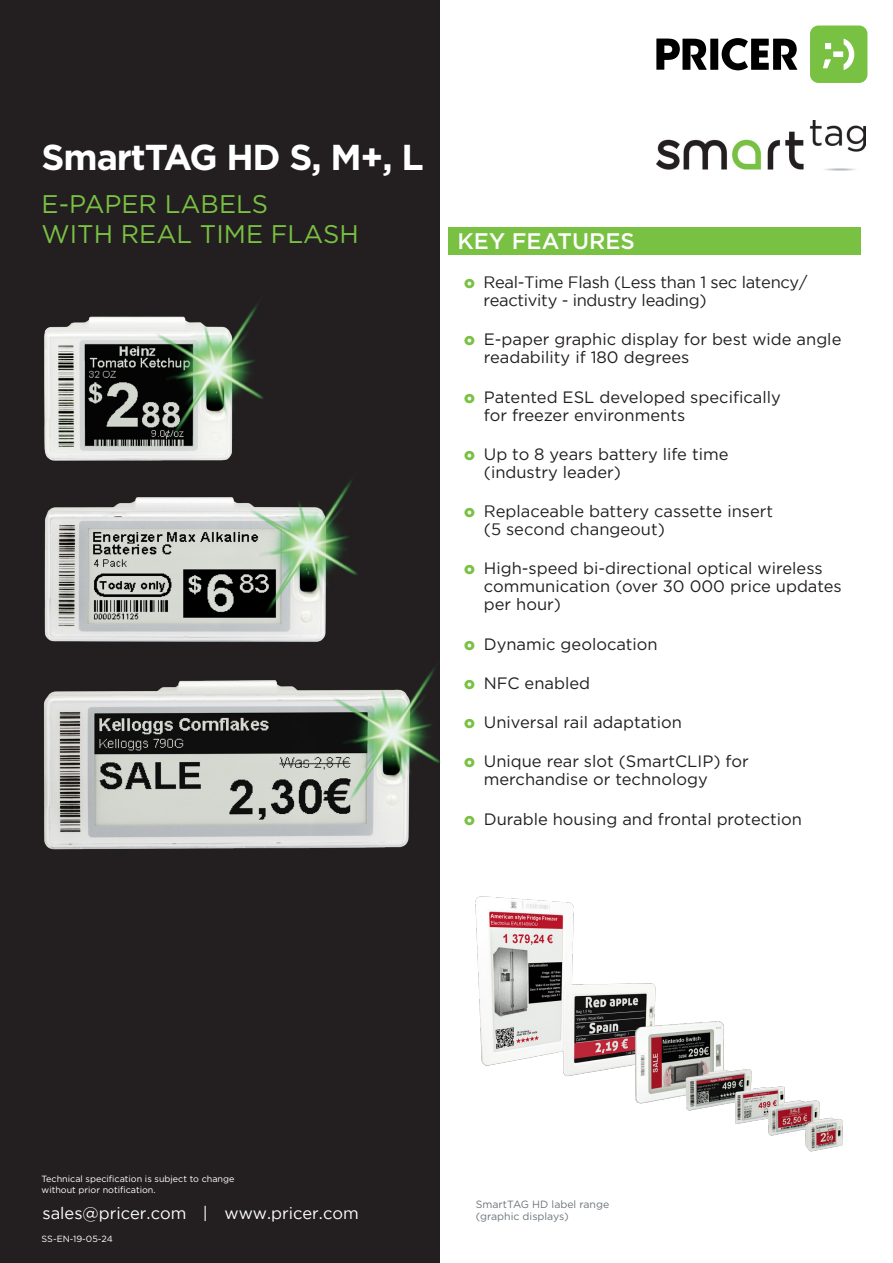
<style>
.page{position:relative;width:893px;height:1263px;background:#fff}
.page>*{position:absolute;margin:0;border:0;box-sizing:border-box;transform-origin:0 0}
.titre_vert{font:700 36px "Gotham";letter-spacing:-.03em;color:#fff}
.titre_vert-2{font:25.5px/30px "Gotham";color:#79c142}
.t1{font:500 22.5px "Gotham";color:#fff}
.t2{font:16.5px/18px "Gotham";color:#231f20}
.t3{font:16.5px/18px "Gotham";letter-spacing:-.02em;color:#231f20}
.t4{font:16.5px/18px "Gotham";color:#231f20}
.t5{font:16.5px "Gotham";color:#fff}
.t6{font:10.5px/12.6px "Gotham";color:#6d757a}
.t7{font:9px/10.8px "Gotham";color:#fff}
.s1{font-weight:900;color:#79c142}
</style>
<div class="page">
<div style="left:0;top:0;width:440px;height:1263px;background:#231f20"></div>
<svg style="left:810px;top:26px;width:57px;height:57px;background:#88c757"></svg>
<svg style="left:656px;top:39px;width:51px;height:31px"></svg>
<div style="left:710px;top:39px;width:8px;height:31px;background:#000001"></div>
<svg style="left:722px;top:38px;width:75px;height:32px"></svg>
<img style="left:656px;top:121px;width:209px;height:49px">
<div style="left:449px;top:227px;width:412px;height:28px;background:#79c142"></div>
<img style="left:44px;top:497px;width:282px;height:145px">
<img style="left:44px;top:316px;width:188px;height:145px">
<img style="left:154px;top:304px;width:110px;height:147px">
<img style="left:44px;top:680px;width:365px;height:170px">
<img style="left:476px;top:896px;width:367px;height:256px">
<img style="left:248px;top:480px;width:110px;height:146px">
<img style="left:331px;top:668px;width:110px;height:146px">
<p class="titre_vert" style="left:42px;top:133px;width:384px">SmartTAG HD S, M+, L</p>
<p class="titre_vert-2" style="left:42px;top:188px;width:319px">E-PAPER LABELS<br>WITH REAL TIME FLASH</p>
<p class="t1" style="left:458px;top:226px;width:179px">KEY FEATURES</p>
<p class="t3" style="left:483px;top:273px;width:325px;text-indent:-20px"><span class="s1">o</span> Real-Time Flash (Less than 1 sec latency/ reactivity - industry leading)</p>
<p class="t2" style="left:484px;top:330px;width:359px;text-indent:-20px"><span class="s1">o</span> E-paper graphic display for best wide angle readability if 180 degrees</p>
<p class="t2" style="left:484px;top:387px;width:298px;text-indent:-20px"><span class="s1">o</span> Patented ESL developed specifically for freezer environments</p>
<p class="t2" style="left:484px;top:445px;width:246px;text-indent:-20px"><span class="s1">o</span> Up to 8 years battery life time (industry leader)</p>
<p class="t4" style="left:484px;top:502px;width:291px;text-indent:-20px"><span class="s1">o</span> Replaceable battery cassette insert (5 second changeout)</p>
<p class="t2" style="left:484px;top:559px;width:359px;text-indent:-20px"><span class="s1">o</span> High-speed bi-directional optical wireless communication (over 30 000 price updates per hour)</p>
<p class="t2" style="left:464px;top:634px;width:195px"><span class="s1">o</span> Dynamic geolocation</p>
<p class="t2" style="left:464px;top:674px;width:128px"><span class="s1">o</span> NFC enabled</p>
<p class="t2" style="left:464px;top:713px;width:219px"><span class="s1">o</span> Universal rail adaptation</p>
<p class="t2" style="left:484px;top:752px;width:266px;text-indent:-20px"><span class="s1">o</span> Unique rear slot (SmartCLIP) for merchandise or technology</p>
<p class="t2" style="left:464px;top:809px;width:340px"><span class="s1">o</span> Durable housing and frontal protection</p>
<p class="t7" style="left:42px;top:1173px;width:194px">Technical specification is subject to change without prior notification.</p>
<p class="t5" style="left:43px;top:1204px;width:318px">sales@pricer.com | www.pricer.com</p>
<p class="t7" style="left:42px;top:1233px;width:73px">SS-EN-19-05-24</p>
<p class="t6" style="left:476px;top:1197px;width:135px">SmartTAG HD label range (graphic displays)</p>
</div>
